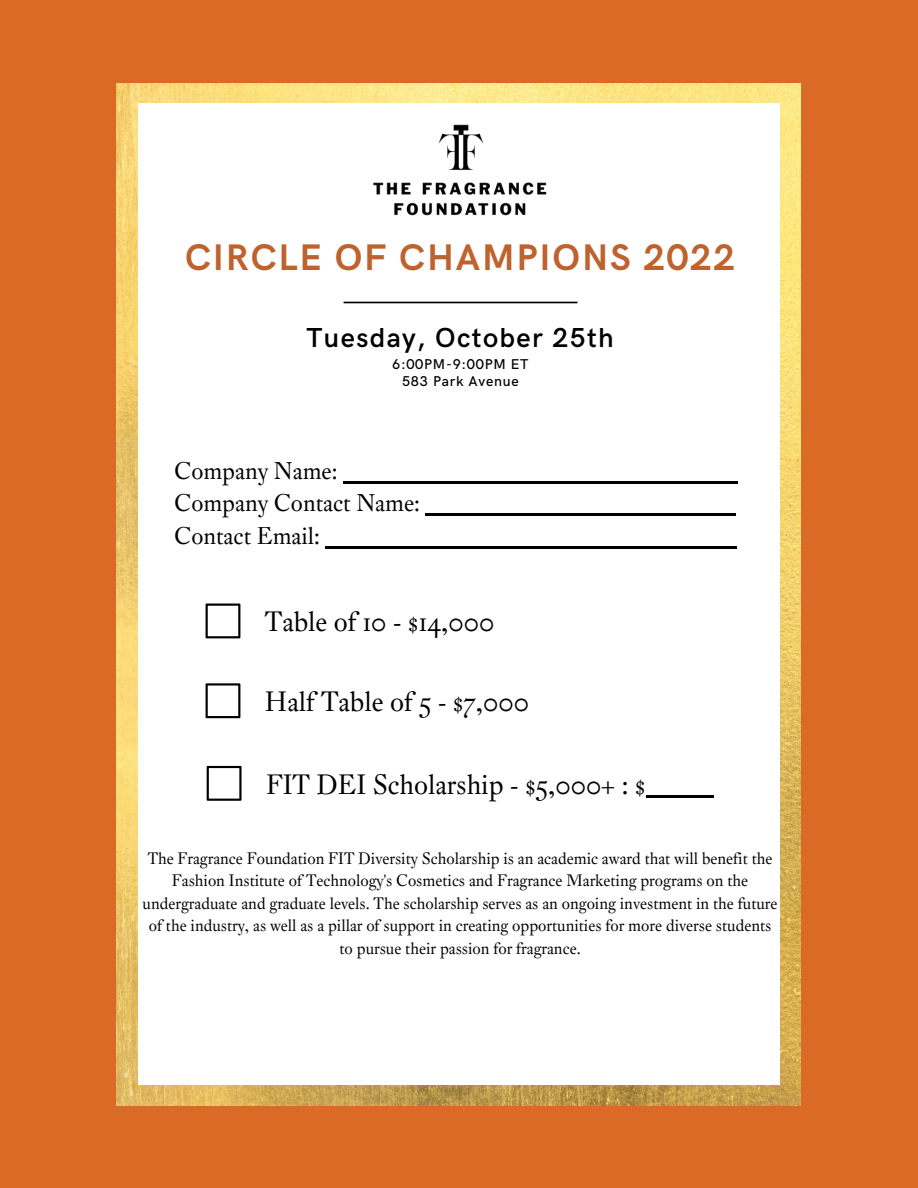
<style>
.page{position:relative;width:918px;height:1188px;background:#dc6a27}
.page>*{position:absolute;margin:0;border:0;box-sizing:border-box;transform-origin:0 0}
.t1{font:700 37.05px "HK Grotesk";letter-spacing:.05em;color:#be622e}
.t2{font:27.75px "Fleischman BTW03";color:#000}
.t3{font:600 27.6px "HK Grotesk";letter-spacing:.05em;color:#000}
.t4{font:24px/32.7px "Fleischman BTW03";color:#000}
.t5{font:16.5px/22.5px "Fleischman BTW03";color:#000;text-align:center}
.t6{font:500 14.25px/17px "HK Grotesk";letter-spacing:.05em;color:#000;text-align:center}
</style>
<div class="page">
<img style="left:117px;top:83px;width:684px;height:1022px">
<div style="left:139px;top:104px;width:641px;height:981px;background:#fff"></div>
<img style="left:373px;top:124px;width:174px;height:92px">
<hr style="left:344px;top:302px;width:233px;height:1px;background:#000">
<svg style="left:206px;top:604px;width:34px;height:34px"></svg>
<svg style="left:206px;top:683px;width:34px;height:35px"></svg>
<svg style="left:207px;top:766px;width:35px;height:35px"></svg>
<hr style="left:646px;top:796px;width:68px;height:2px;background:#000">
<hr style="left:343px;top:481px;width:395px;height:2px;background:#000">
<hr style="left:426px;top:514px;width:310px;height:2px;background:#000">
<hr style="left:326px;top:546px;width:411px;height:3px;background:#000">
<h1 class="t1" style="left:185px;top:237px;width:552px">CIRCLE OF CHAMPIONS 2022</h1>
<h3 class="t3" style="left:306px;top:322px;width:309px">Tuesday, October 25th</h3>
<p class="t6" style="left:392px;top:356px;width:138px">6:00PM-9:00PM ET<br>583 Park Avenue</p>
<h3 class="t4" style="left:174px;top:454px;width:247px">Company Name:<br>Company Contact Name:<br>Contact Email:</h3>
<h2 class="t2" style="left:265px;top:604px;width:231px">Table of 10 - $14,000</h2>
<h2 class="t2" style="left:265px;top:684px;width:266px">Half Table of 5 - $7,000</h2>
<h2 class="t2" style="left:266px;top:767px;width:381px">FIT DEI Scholarship - $5,000+ : $</h2>
<p class="t5" style="left:143px;top:847px;width:636px">The Fragrance Foundation FIT Diversity Scholarship is an academic award that will benefit the Fashion Institute of Technology's Cosmetics and Fragrance Marketing programs on the undergraduate and graduate levels. The scholarship serves as an ongoing investment in the future of the industry, as well as a pillar of support in creating opportunities for more diverse students to pursue their passion for fragrance.</p>
</div>
